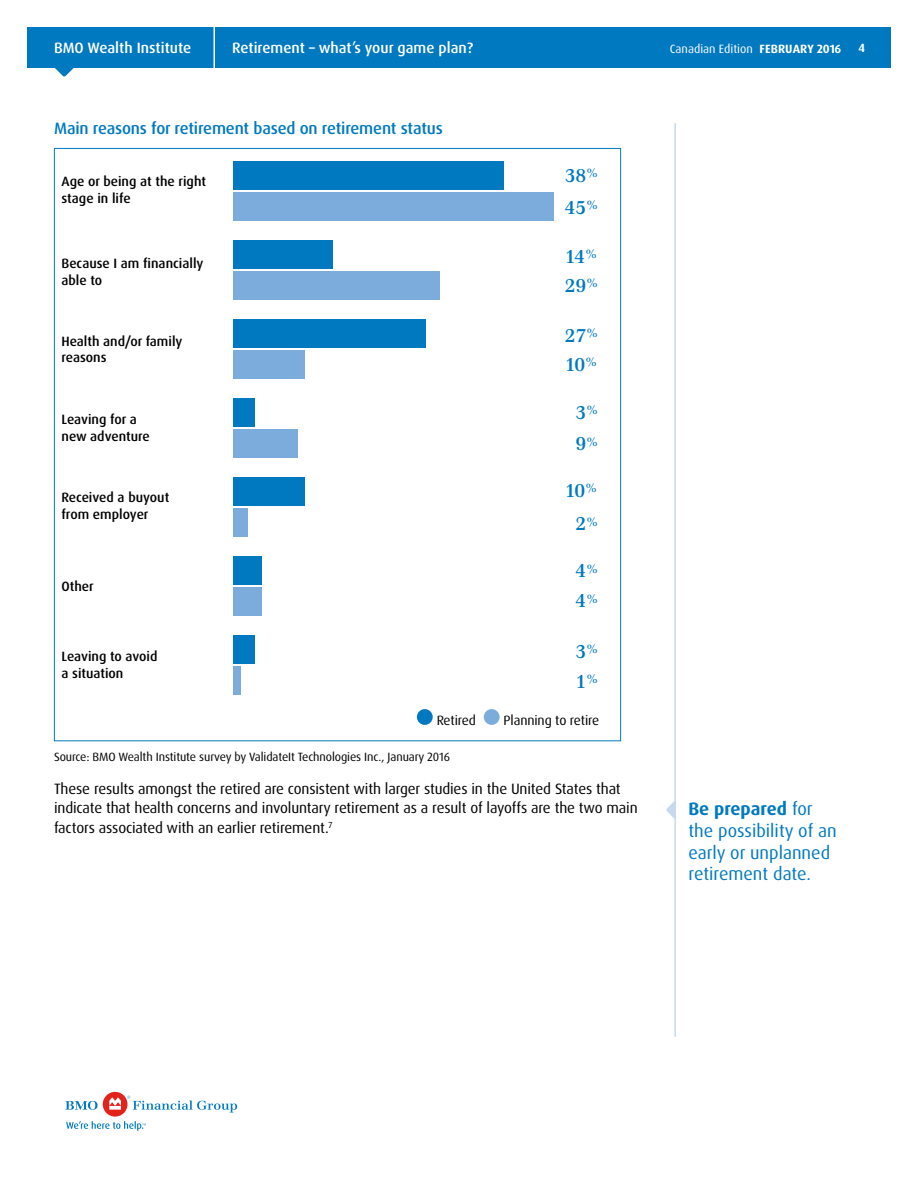
<style>
.page{position:relative;width:918px;height:1188px;background:#fff}
.page>*{position:absolute;margin:0;border:0;box-sizing:border-box;transform-origin:0 0}
.t1{font:600 19.5px "Emona";color:#0079c1}
.t2{font:18px/21.6px "Dax Pro";color:#0079c1}
.t3{font:500 16.5px "Dax Pro";letter-spacing:-.01em;color:#0079c1}
.t4{font:15px/19.5px "Dax Pro";letter-spacing:-.01em;color:#000}
.t5{font:500 15px "Dax Pro";color:#fff}
.t6{font:500 13.5px/16.5px "Dax Pro";color:#000}
.t7{font:13.5px "Dax Pro";letter-spacing:-.01em;color:#000}
.t8{font:12px "Dax Pro";letter-spacing:-.01em;color:#000}
.t9{font:12px "Dax Pro";color:#fff}
.t10{font:700 12px "Dax Pro";color:#fff}
.s1{font-weight:700}
</style>
<div class="page">
<svg style="left:55px;top:68px;width:19px;height:8px"></svg>
<div style="left:27px;top:27px;width:864px;height:41px;background:#0079c1"></div>
<hr style="left:214px;top:27px;width:1px;height:44px;background:#fff">
<svg style="left:65px;top:1101px;width:33px;height:9px"></svg>
<div style="left:103px;top:1092px;width:25px;height:25px;background:#e2231b;border-radius:50%"></div>
<svg style="left:109px;top:1097px;width:12px;height:13px"></svg>
<svg style="left:127px;top:1096px;width:110px;height:17px"></svg>
<svg style="left:66px;top:1121px;width:80px;height:10px"></svg>
<div style="left:234px;top:193px;width:320px;height:28px;background:#7cacdc"></div>
<div style="left:234px;top:272px;width:206px;height:28px;background:#7cacdc"></div>
<div style="left:234px;top:351px;width:71px;height:28px;background:#7cacdc"></div>
<div style="left:234px;top:430px;width:64px;height:28px;background:#7cacdc"></div>
<div style="left:234px;top:509px;width:14px;height:28px;background:#7cacdc"></div>
<div style="left:234px;top:588px;width:28px;height:28px;background:#7cacdc"></div>
<div style="left:234px;top:667px;width:7px;height:28px;background:#7cacdc"></div>
<div style="left:234px;top:161px;width:270px;height:28px;background:#0079c1"></div>
<div style="left:234px;top:240px;width:99px;height:28px;background:#0079c1"></div>
<div style="left:234px;top:319px;width:192px;height:28px;background:#0079c1"></div>
<div style="left:234px;top:398px;width:21px;height:29px;background:#0079c1"></div>
<div style="left:234px;top:477px;width:71px;height:29px;background:#0079c1"></div>
<div style="left:234px;top:556px;width:28px;height:29px;background:#0079c1"></div>
<div style="left:234px;top:635px;width:21px;height:29px;background:#0079c1"></div>
<hr style="left:674px;top:123px;width:2px;height:914px;background:#c7d8ef">
<svg style="left:666px;top:800px;width:9px;height:20px"></svg>
<div style="left:417px;top:709px;width:16px;height:16px;background:#0079c1;border-radius:50%"></div>
<div style="left:484px;top:709px;width:16px;height:16px;background:#7cacdc;border-radius:50%"></div>
<p class="t5" style="left:54px;top:38px;width:139px">BMO Wealth Institute</p>
<p class="t5" style="left:232px;top:38px;width:243px">Retirement – what’s your game plan?</p>
<p class="t9" style="left:670px;top:41px;width:173px">Canadian Edition <span class="s1">FEBRUARY 2016</span></p>
<p class="t10" style="left:859px;top:40px;width:8px">4</p>
<p class="t3" style="left:54px;top:118px;width:390px">Main reasons for retirement based on retirement status</p>
<p class="t6" style="left:62px;top:174px;width:146px">Age or being at the right stage in life</p>
<p class="t6" style="left:62px;top:255px;width:144px">Because I am financially able to</p>
<p class="t6" style="left:62px;top:333px;width:122px">Health and/or family reasons</p>
<p class="t6" style="left:62px;top:411px;width:90px">Leaving for a new adventure</p>
<p class="t6" style="left:62px;top:489px;width:109px">Received a buyout from employer</p>
<p class="t6" style="left:62px;top:578px;width:34px">Other</p>
<p class="t6" style="left:62px;top:648px;width:98px">Leaving to avoid a situation</p>
<h1 class="t1" style="left:565px;top:163px;width:35px">38<sup>%</sup></h1>
<h1 class="t1" style="left:565px;top:195px;width:35px">45<sup>%</sup></h1>
<h1 class="t1" style="left:565px;top:244px;width:34px">14<sup>%</sup></h1>
<h1 class="t1" style="left:565px;top:273px;width:35px">29<sup>%</sup></h1>
<h1 class="t1" style="left:565px;top:323px;width:35px">27<sup>%</sup></h1>
<h1 class="t1" style="left:565px;top:352px;width:34px">10<sup>%</sup></h1>
<h1 class="t1" style="left:576px;top:400px;width:24px">3<sup>%</sup></h1>
<h1 class="t1" style="left:576px;top:431px;width:24px">9<sup>%</sup></h1>
<h1 class="t1" style="left:565px;top:478px;width:34px">10<sup>%</sup></h1>
<h1 class="t1" style="left:576px;top:512px;width:24px">2<sup>%</sup></h1>
<h1 class="t1" style="left:576px;top:559px;width:24px">4<sup>%</sup></h1>
<h1 class="t1" style="left:576px;top:589px;width:24px">4<sup>%</sup></h1>
<h1 class="t1" style="left:576px;top:639px;width:24px">3<sup>%</sup></h1>
<h1 class="t1" style="left:576px;top:669px;width:24px">1<sup>%</sup></h1>
<p class="t7" style="left:437px;top:712px;width:41px">Retired</p>
<p class="t7" style="left:504px;top:712px;width:97px">Planning to retire</p>
<p class="t8" style="left:54px;top:749px;width:398px">Source: BMO Wealth Institute survey by ValidateIt Technologies Inc., January 2016</p>
<p class="t4" style="left:54px;top:779px;width:585px">These results amongst the retired are consistent with larger studies in the United States that indicate that health concerns and involuntary retirement as a result of layoffs are the two main factors associated with an earlier retirement.<sup>7</sup></p>
<p class="t2" style="left:688px;top:799px;width:150px"><span class="s1">Be prepared</span> for the possibility of an early or unplanned retirement date.</p>
</div>
